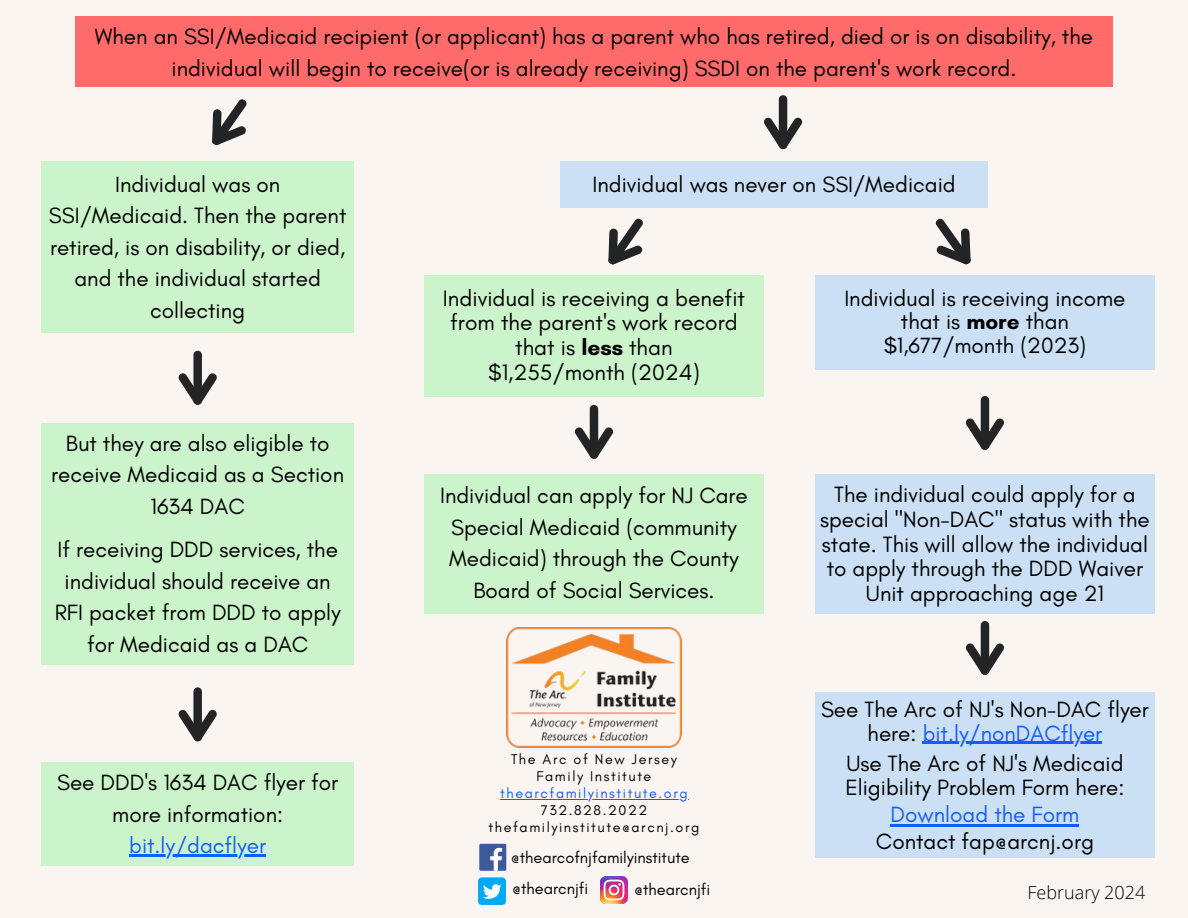
<style>
.page{position:relative;width:1188px;height:918px;background:#fbf5f2}
.page>*{position:absolute;margin:0;border:0;box-sizing:border-box;transform-origin:0 0}
.t1{font:22.8px/24.8px "Glacial Indifference";color:#000;text-align:center}
.t2{font:22.5px/31.5px "Glacial Indifference";color:#000;text-align:center}
.t3{font:22.5px "Glacial Indifference";color:#135cff}
.t4{font:300 18px "Open Sans";color:#000}
.t5{font:16.35px "Glacial Indifference";color:#000}
.t6{font:14.25px/17px "Glacial Indifference";letter-spacing:.11em;color:#000;text-align:center}
.t7{font:14.25px "Glacial Indifference";letter-spacing:.11em;color:#135cff}
.s1{font-weight:700}
.s2{color:#135cff}
</style>
<div class="page">
<img style="left:506px;top:628px;width:176px;height:119px">
<div style="left:479px;top:844px;width:27px;height:27px;background:#3d5a98"></div>
<svg style="left:490px;top:848px;width:12px;height:23px"></svg>
<img style="left:600px;top:876px;width:27px;height:27px">
<hr style="left:500px;top:799px;width:189px;height:1px;background:#135cff">
<img style="left:478px;top:877px;width:28px;height:28px">
<div style="left:816px;top:275px;width:338px;height:95px;background:#cbe0f4"></div>
<div style="left:75px;top:17px;width:1038px;height:69px;background:#ff6b6b"></div>
<div style="left:816px;top:475px;width:338px;height:138px;background:#cbe0f4"></div>
<div style="left:816px;top:692px;width:338px;height:166px;background:#cbe0f4"></div>
<hr style="left:923px;top:742px;width:179px;height:2px;background:#135cff">
<div style="left:42px;top:423px;width:311px;height:242px;background:#ccf4cb"></div>
<div style="left:425px;top:475px;width:338px;height:138px;background:#ccf4cb"></div>
<div style="left:425px;top:275px;width:338px;height:122px;background:#ccf4cb"></div>
<div style="left:560px;top:161px;width:428px;height:46px;background:#cbe0f4"></div>
<div style="left:42px;top:161px;width:311px;height:171px;background:#ccf4cb"></div>
<svg style="left:764px;top:117px;width:39px;height:32px"></svg>
<div style="left:779px;top:95px;width:8px;height:54px;background:#232425;border-radius:4px"></div>
<svg style="left:965px;top:418px;width:39px;height:32px"></svg>
<div style="left:981px;top:396px;width:8px;height:54px;background:#232425;border-radius:4px"></div>
<svg style="left:965px;top:643px;width:39px;height:32px"></svg>
<div style="left:981px;top:621px;width:8px;height:54px;background:#232425;border-radius:4px"></div>
<svg style="left:574px;top:427px;width:40px;height:32px"></svg>
<div style="left:590px;top:405px;width:8px;height:54px;background:#232425;border-radius:4px"></div>
<svg style="left:178px;top:373px;width:39px;height:29px"></svg>
<div style="left:193px;top:351px;width:9px;height:54px;background:#232425;border-radius:4px"></div>
<svg style="left:212px;top:99px;width:35px;height:46px"></svg>
<svg style="left:608px;top:218px;width:35px;height:47px"></svg>
<svg style="left:935px;top:218px;width:36px;height:47px"></svg>
<hr style="left:891px;top:824px;width:188px;height:2px;background:#135cff">
<svg style="left:178px;top:709px;width:39px;height:32px"></svg>
<div style="left:193px;top:687px;width:9px;height:54px;background:#232425;border-radius:4px"></div>
<div style="left:42px;top:762px;width:311px;height:104px;background:#ccf4cb"></div>
<hr style="left:129px;top:854px;width:137px;height:3px;background:#135cff">
<p class="t2" style="left:95px;top:20px;width:1000px">When an SSI/Medicaid recipient (or applicant) has a parent who has retired, died or is on disability, the individual will begin to receive(or is already receiving) SSDI on the parent's work record.</p>
<p class="t2" style="left:115px;top:168px;width:167px">Individual was on</p>
<p class="t2" style="left:592px;top:168px;width:365px">Individual was never on SSI/Medicaid</p>
<p class="t2" style="left:49px;top:199px;width:299px">SSI/Medicaid. Then the parent retired, is on disability, or died, and the individual started collecting</p>
<h1 class="t1" style="left:443px;top:285px;width:304px">Individual is receiving a benefit from the parent's work record that is <span class="s1">less</span> than<br>$1,255/month (2024)</h1>
<p class="t2" style="left:844px;top:286px;width:283px;line-height:23.7px">Individual is receiving income that is <span class="s1">more</span> than $1,677/month (2023)</p>
<p class="t2" style="left:51px;top:427px;width:294px">But they are also eligible to receive Medicaid as a Section<br>1634 DAC</p>
<h1 class="t2" style="left:55px;top:534px;width:288px">If receiving DDD services, the individual should receive an<br>RFI packet from DDD to apply for Medicaid as a DAC</h1>
<h1 class="t2" style="left:57px;top:767px;width:283px">See DDD's 1634 DAC flyer for more information:</h1>
<p class="t3" style="left:129px;top:832px;width:138px">bit.ly/dacflyer</p>
<p class="t2" style="left:440px;top:480px;width:309px">Individual can apply for NJ Care<br>Special Medicaid (community<br>Medicaid) through the County<br>Board of Social Services.</p>
<p class="t6" style="left:511px;top:751px;width:167px">The Arc of New Jersey<br>Family Institute</p>
<p class="t7" style="left:500px;top:784px;width:189px">thearcfamilyinstitute.org</p>
<p class="t6" style="left:489px;top:801px;width:212px">732.828.2022 thefamilyinstitute@arcnj.org</p>
<p class="t5" style="left:511px;top:848px;width:180px">@thearcofnjfamilyinstitute</p>
<p class="t5" style="left:512px;top:879px;width:78px">@thearcnjfi</p>
<p class="t5" style="left:634px;top:879px;width:78px">@thearcnjfi</p>
<h1 class="t2" style="left:820px;top:482px;width:331px;line-height:24.8px">The individual could apply for a special "Non-DAC" status with the state. This will allow the individual to apply through the DDD Waiver<br>Unit approaching age 21</h1>
<h1 class="t2" style="left:821px;top:697px;width:329px;line-height:23.7px">See The Arc of NJ's Non-DAC flyer here: <span class="s2">bit.ly/nonDACflyer</span></h1>
<h1 class="t2" style="left:845px;top:752px;width:281px;line-height:23.7px;text-align:left">Use The Arc of NJ's Medicaid<br>Eligibility Problem Form here:</h1>
<p class="t2" style="left:876px;top:825px;width:220px">Contact fap@arcnj.org</p>
<p class="t4" style="left:1028px;top:880px;width:119px">February 2024</p>
<p class="t3" style="left:891px;top:800px;width:190px">Download the Form</p>
</div>
